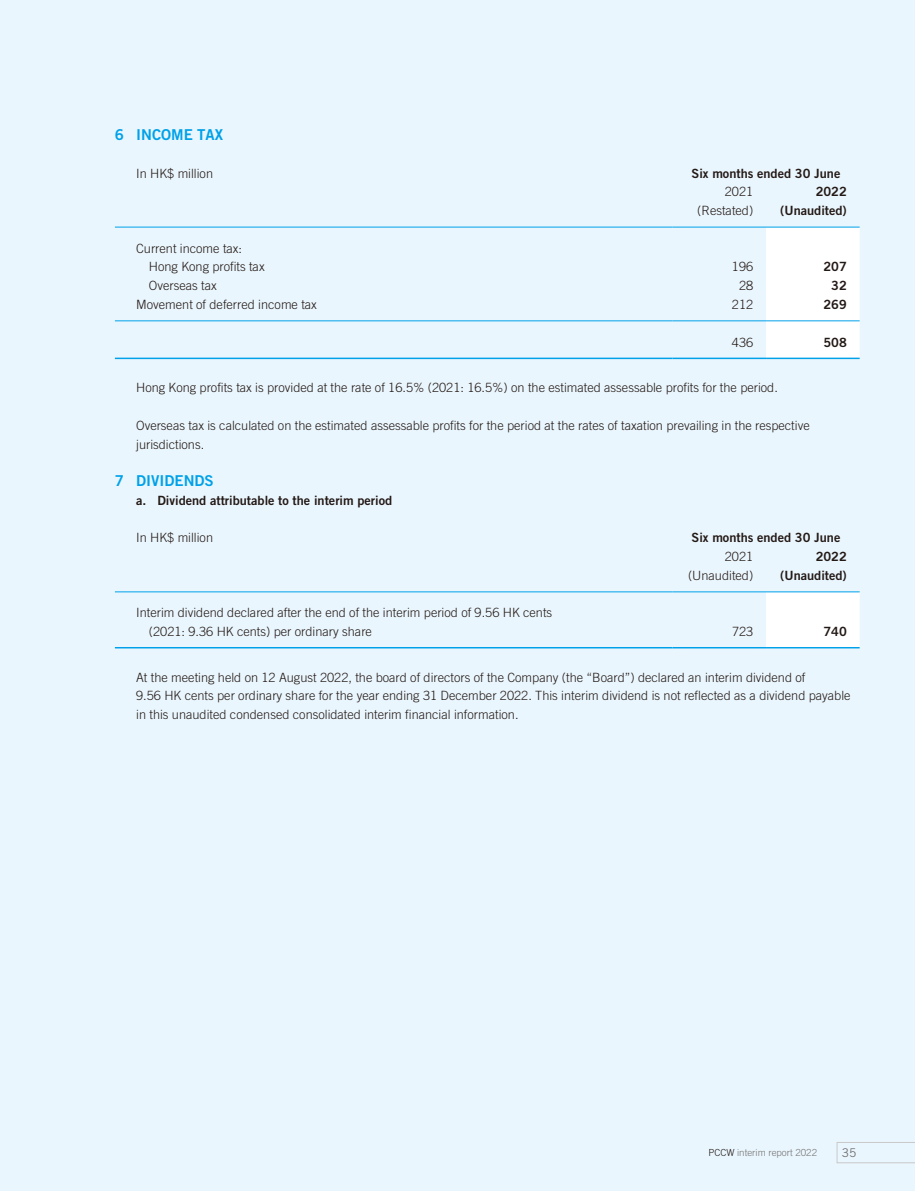
<style>
.page{position:relative;width:915px;height:1191px;background:#fff}
.page>*{position:absolute;margin:0;border:0;box-sizing:border-box;transform-origin:0 0}
.t1{font:15px "Trade Gothic LT Std Bd 2";color:#00a1e9}
.t2{font:300 12.75px/18.8px "Trade Gothic LT Std";color:#231916}
.t3{font:12.75px "Trade Gothic LT Std Bd 2";color:#231916}
.t4{font:12px "Trade Gothic LT Std";color:#717171}
.t5{font:300 9.75px "Trade Gothic LT Std";color:#717171}
.s1{color:#231916}
</style>
<div class="page">
<div style="left:0;top:0;width:914px;height:1190px;background:#eaf6fd"></div>
<svg style="left:836px;top:1142px;width:78px;height:21px"></svg>
<div style="left:765px;top:228px;width:94px;height:129px;background:#fff"></div>
<hr style="left:115px;top:227px;width:557px;height:1px;background:#00a1e9">
<hr style="left:672px;top:227px;width:93px;height:1px;background:#00a1e9">
<hr style="left:765px;top:227px;width:94px;height:1px;background:#00a1e9">
<hr style="left:115px;top:320px;width:557px;height:1px;background:#00a1e9">
<hr style="left:672px;top:320px;width:93px;height:1px;background:#00a1e9">
<hr style="left:765px;top:320px;width:94px;height:1px;background:#00a1e9">
<hr style="left:115px;top:357px;width:557px;height:2px;background:#00a1e9">
<hr style="left:672px;top:357px;width:93px;height:2px;background:#00a1e9">
<hr style="left:765px;top:357px;width:94px;height:2px;background:#00a1e9">
<div style="left:765px;top:592px;width:94px;height:55px;background:#fff"></div>
<hr style="left:115px;top:591px;width:557px;height:1px;background:#00a1e9">
<hr style="left:672px;top:591px;width:93px;height:1px;background:#00a1e9">
<hr style="left:765px;top:591px;width:94px;height:1px;background:#00a1e9">
<hr style="left:115px;top:647px;width:557px;height:1px;background:#00a1e9">
<hr style="left:672px;top:647px;width:93px;height:1px;background:#00a1e9">
<hr style="left:765px;top:647px;width:94px;height:1px;background:#00a1e9">
<p class="t1" style="left:115px;top:129px;width:110px">6 INCOME TAX</p>
<p class="t2" style="left:136px;top:165px;width:78px">In HK$ million</p>
<p class="t3" style="left:691px;top:168px;width:150px">Six months ended 30 June</p>
<p class="t2" style="left:724px;top:184px;width:30px">2021</p>
<p class="t3" style="left:815px;top:187px;width:33px">2022</p>
<p class="t2" style="left:697px;top:203px;width:57px">(Restated)</p>
<p class="t3" style="left:780px;top:206px;width:68px">(Unaudited)</p>
<p class="t2" style="left:149px;top:240px;width:117px;text-indent:-13px">Current income tax:<br>Hong Kong profits tax</p>
<p class="t2" style="left:731px;top:259px;width:23px">196</p>
<p class="t3" style="left:823px;top:262px;width:25px">207</p>
<p class="t2" style="left:149px;top:278px;width:69px">Overseas tax</p>
<p class="t2" style="left:738px;top:278px;width:16px">28</p>
<p class="t3" style="left:831px;top:281px;width:17px">32</p>
<p class="t2" style="left:136px;top:296px;width:182px">Movement of deferred income tax</p>
<p class="t2" style="left:731px;top:296px;width:23px">212</p>
<p class="t3" style="left:823px;top:300px;width:25px">269</p>
<p class="t2" style="left:731px;top:334px;width:23px">436</p>
<p class="t3" style="left:823px;top:338px;width:25px">508</p>
<p class="t2" style="left:136px;top:380px;width:643px">Hong Kong profits tax is provided at the rate of 16.5% (2021: 16.5%) on the estimated assessable profits for the period.</p>
<p class="t2" style="left:136px;top:417px;width:674px">Overseas tax is calculated on the estimated assessable profits for the period at the rates of taxation prevailing in the respective jurisdictions.</p>
<p class="t1" style="left:115px;top:475px;width:100px">7 DIVIDENDS</p>
<p class="t3" style="left:136px;top:496px;width:257px">a. Dividend attributable to the interim period</p>
<p class="t2" style="left:136px;top:530px;width:78px">In HK$ million</p>
<p class="t3" style="left:691px;top:533px;width:150px">Six months ended 30 June</p>
<p class="t2" style="left:724px;top:549px;width:30px">2021</p>
<p class="t3" style="left:815px;top:552px;width:33px">2022</p>
<p class="t2" style="left:687px;top:567px;width:67px">(Unaudited)</p>
<p class="t3" style="left:780px;top:571px;width:68px">(Unaudited)</p>
<p class="t2" style="left:149px;top:605px;width:404px;text-indent:-13px">Interim dividend declared after the end of the interim period of 9.56 HK cents (2021: 9.36 HK cents) per ordinary share</p>
<p class="t2" style="left:731px;top:624px;width:23px">723</p>
<p class="t3" style="left:823px;top:627px;width:25px">740</p>
<p class="t2" style="left:136px;top:669px;width:715px">At the meeting held on 12 August 2022, the board of directors of the Company (the “Board”) declared an interim dividend of<br>9.56 HK cents per ordinary share for the year ending 31 December 2022. This interim dividend is not reflected as a dividend payable in this unaudited condensed consolidated interim financial information.</p>
<p class="t5" style="left:708px;top:1148px;width:110px"><span class="s1">PCCW</span> interim report 2022</p>
<p class="t4" style="left:841px;top:1148px;width:16px">35</p>
</div>
